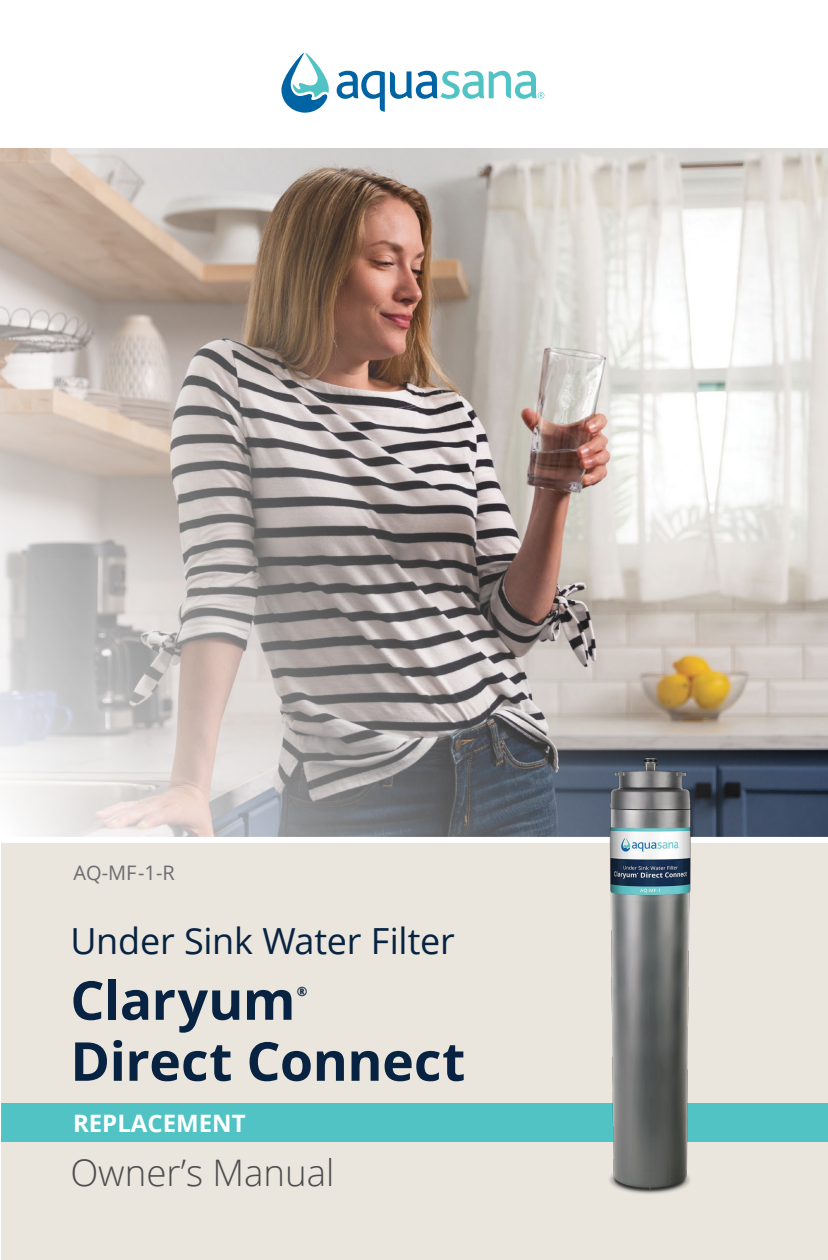
<style>
.page{position:relative;width:828px;height:1260px;background:#fff}
.page>*{position:absolute;margin:0;border:0;box-sizing:border-box;transform-origin:0 0}
.t1{font:700 53.6px "Open Sans";letter-spacing:-.01em;color:#082341}
.t2{font:300 36.6px "Open Sans";color:#4d4d4f}
.t3{font:36px "Open Sans";letter-spacing:-.005em;color:#082341}
.t4{font:700 24px "Open Sans";color:#fff}
.t5{font:20px "Open Sans";color:#6d6e71}
.t6{font:700 12.8px "Open Sans";color:#082341}
</style>
<div class="page">
<img style="left:1px;top:148px;width:827px;height:689px">
<div style="left:1px;top:842px;width:827px;height:418px;background:#eae5dd"></div>
<svg style="left:281px;top:52px;width:48px;height:61px"></svg>
<svg style="left:337px;top:71px;width:207px;height:41px"></svg>
<div style="left:1px;top:837px;width:827px;height:6px;background:#fff"></div>
<div style="left:1px;top:1104px;width:827px;height:38px;background:#51c3c5"></div>
<img style="left:579px;top:751px;width:123px;height:443px">
<p class="t5" style="left:74px;top:860px;width:103px">AQ-MF-1-R</p>
<p class="t3" style="left:70px;top:916px;width:386px">Under Sink Water Filter</p>
<h1 class="t1" style="left:70px;top:962px;width:227px">Claryum</h1>
<p class="t6" style="left:297px;top:983px;width:12px">®</p>
<h1 class="t1" style="left:70px;top:1023px;width:397px">Direct Connect</h1>
<p class="t4" style="left:73px;top:1106px;width:174px">REPLACEMENT</p>
<p class="t2" style="left:70px;top:1147px;width:266px">Owner’s Manual</p>
</div>
